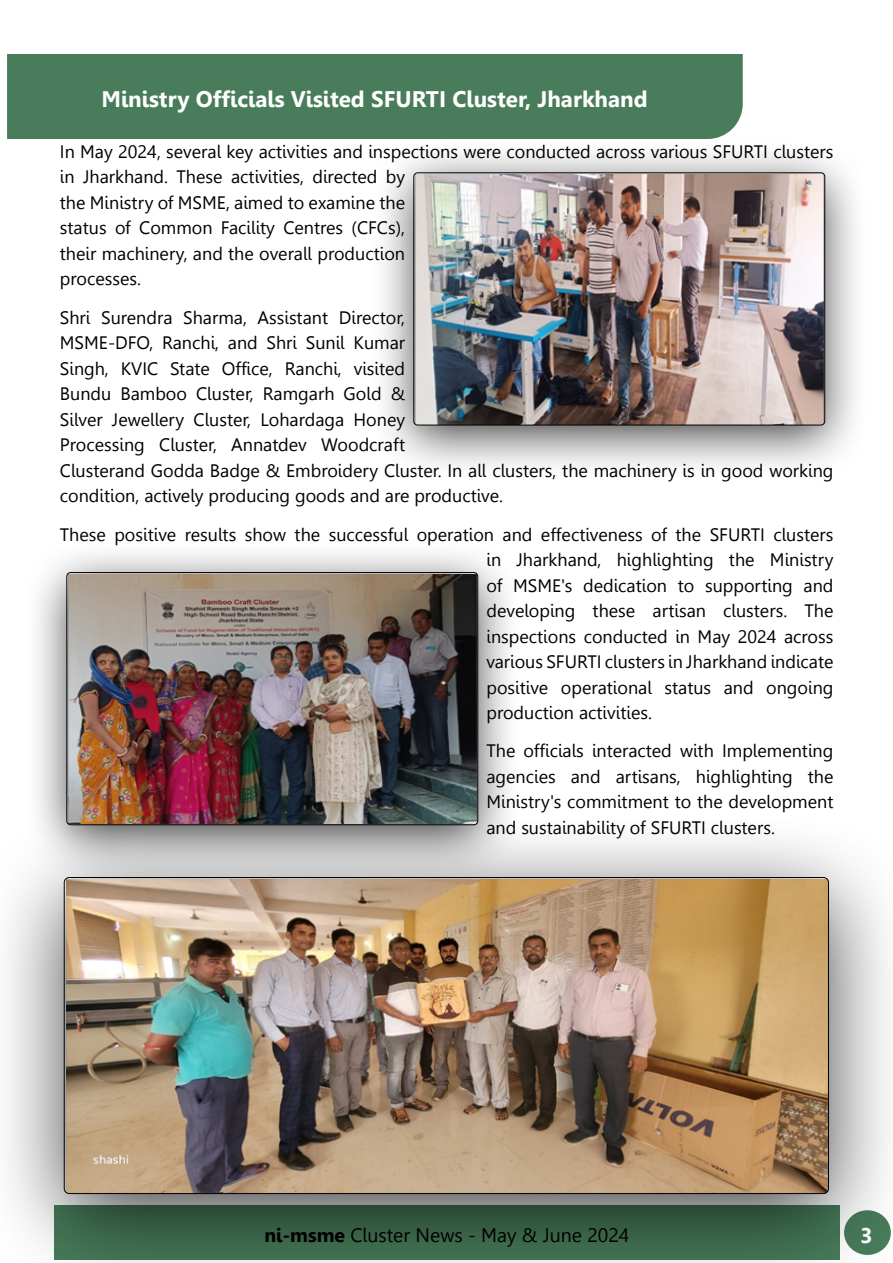
<style>
.page{position:relative;width:893px;height:1263px;background:#fff}
.page>*{position:absolute;margin:0;border:0;box-sizing:border-box;transform-origin:0 0}
.t1{font:700 22.5px "Leelawadee";color:#fff}
.t2{font:700 21.3px "Leelawadee";color:#fff}
.t3{font:19.5px "Leelawadee";color:#000}
.t4{font:18px/25.5px "Leelawadee";color:#000}
.s1{font-weight:700}
</style>
<div class="page">
<div style="left:7px;top:54px;width:736px;height:85px;background:#487c5a"></div>
<div style="left:0;top:813px;width:893px;height:450px;background:#000;opacity:.75"></div>
<img style="left:66px;top:879px;width:761px;height:313px">
<div style="left:370px;top:139px;width:499px;height:341px;background:#000;opacity:.75"></div>
<img style="left:415px;top:174px;width:410px;height:251px">
<div style="left:414px;top:173px;width:411px;height:252px;border:1px solid #000;border-radius:4px"></div>
<div style="left:23px;top:539px;width:499px;height:341px;background:#000;opacity:.75"></div>
<img style="left:68px;top:573px;width:410px;height:252px">
<div style="left:67px;top:572px;width:411px;height:253px;border:1px solid #000;border-radius:4px"></div>
<p class="t1" style="left:101px;top:86px;width:548px">Ministry Officials Visited SFURTI Cluster, Jharkhand</p>
<p class="t4" style="left:60px;top:139px;width:775px">In May 2024, several key activities and inspections were conducted across various SFURTI clusters in Jharkhand. These activities, directed by<br>the Ministry of MSME, aimed to examine the<br>status of Common Facility Centres (CFCs),<br>their machinery, and the overall production<br>processes.</p>
<p class="t4" style="left:60px;top:305px;width:775px">Shri Surendra Sharma, Assistant Director,<br>MSME-DFO, Ranchi, and Shri Sunil Kumar<br>Singh, KVIC State Office, Ranchi, visited<br>Bundu Bamboo Cluster, Ramgarh Gold &amp;<br>Silver Jewellery Cluster, Lohardaga Honey<br>Processing Cluster, Annatdev Woodcraft<br>Clusterand Godda Badge &amp; Embroidery Cluster. In all clusters, the machinery is in good working condition, actively producing goods and are productive.</p>
<p class="t4" style="left:486px;top:522px;width:348px;text-align:justify;text-indent:-427px">These positive results show the successful operation and effectiveness of the SFURTI clusters in Jharkhand, highlighting the Ministry of MSME's dedication to supporting and developing these artisan clusters. The inspections conducted in May 2024 across various SFURTI clusters in Jharkhand indicate positive operational status and ongoing production activities.</p>
<p class="t4" style="left:486px;top:738px;width:348px;text-align:justify">The officials interacted with Implementing agencies and artisans, highlighting the Ministry's commitment to the development and sustainability of SFURTI clusters.</p>
<p class="t3" style="left:264px;top:1224px;width:367px"><span class="s1">ni-msme</span> Cluster News - May &amp; June 2024</p>
<p class="t2" style="left:860px;top:1223px;width:14px">3</p>
</div>
